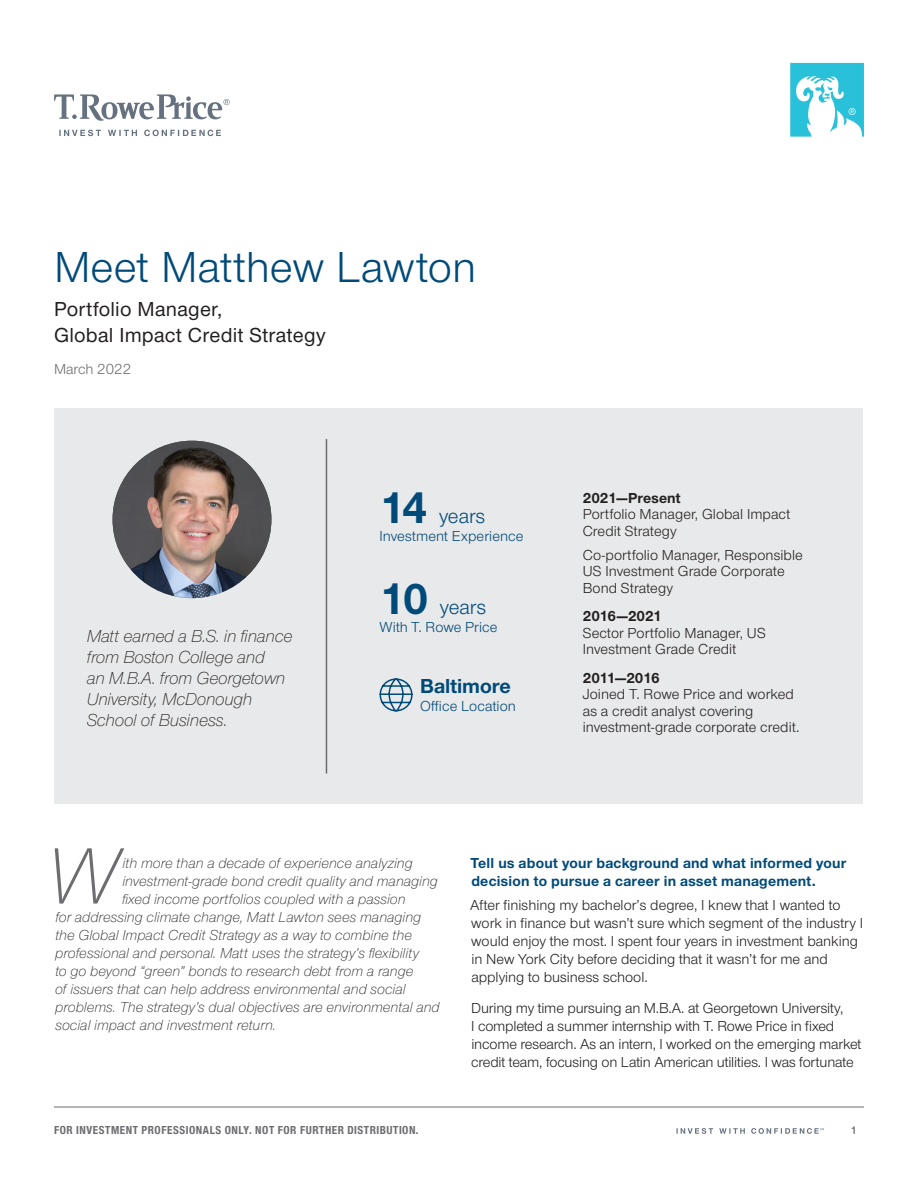
<style>
.page{position:relative;width:918px;height:1188px;background:#fff}
.page>*{position:absolute;margin:0;border:0;box-sizing:border-box;transform-origin:0 0}
.t1{font:italic 300 82.8px "Nimbus Sans Novus";color:#6c6d70}
.t2{font:45px "Nimbus Sans Novus";letter-spacing:.005em;color:#004a79}
.t3{font:500 21px/25.5px "Nimbus Sans Novus";letter-spacing:.01em;color:#231f20}
.t4{font:21px "Nimbus Sans Novus";color:#004a79}
.t5{font:700 21px "Nimbus Sans Novus";color:#004a79}
.t6{font:italic 300 18px/21px "Nimbus Sans Novus";letter-spacing:-.01em;color:#231f20}
.t7{font:15px/18px "Nimbus Sans Novus";color:#231f20}
.t8{font:italic 300 15px "Nimbus Sans Novus";color:#231f20}
.t9{font:700 15px/18px "Nimbus Sans Novus";letter-spacing:.015em;color:#004a79}
.t10{font:15px "Nimbus Sans Novus";letter-spacing:.005em;color:#004a79}
.t11{font:700 15px "Nimbus Sans Novus";color:#231f20}
.t12{font:15px "Nimbus Sans Novus";color:#6c6d70}
.t13{font:700 15px "Nimbus Sans Novus";letter-spacing:-.035em;color:#231f20}
.t14{font:700 12px "Nimbus Sans Novus Cond";letter-spacing:.04em;color:#6c6d70}
.t15{font:600 11.25px "Nimbus Sans Novus";color:#6c6d70}
.s1{font-weight:700;font-size:45px}
</style>
<div class="page">
<svg style="left:790px;top:63px;width:74px;height:74px"></svg>
<hr style="left:54px;top:1107px;width:810px;height:1px;background:#6c6d70">
<svg style="left:59px;top:130px;width:162px;height:6px"></svg>
<svg style="left:54px;top:94px;width:176px;height:27px"></svg>
<div style="left:55px;top:408px;width:808px;height:396px;background:#e8e9ea"></div>
<hr style="left:326px;top:439px;width:1px;height:335px;background:#6c6d70">
<img style="left:113px;top:441px;width:158px;height:157px">
<svg style="left:379px;top:678px;width:34px;height:34px"></svg>
<svg style="left:677px;top:1128px;width:147px;height:6px"></svg>
<h2 class="t2" style="left:54px;top:238px;width:424px">Meet Matthew Lawton</h2>
<h3 class="t3" style="left:54px;top:296px;width:273px">Portfolio Manager,<br>Global Impact Credit Strategy</h3>
<p class="t12" style="left:54px;top:359px;width:79px">March 2022</p>
<p class="t6" style="left:87px;top:625px;width:207px">Matt earned a B.S. in finance from Boston College and<br>an M.B.A. from Georgetown<br>University, McDonough<br>School of Business.</p>
<h3 class="t4" style="left:380px;top:502px;width:107px"><span class="s1">14</span> years</h3>
<p class="t10" style="left:380px;top:527px;width:145px">Investment Experience</p>
<h3 class="t4" style="left:380px;top:593px;width:108px"><span class="s1">10</span> years</h3>
<p class="t10" style="left:380px;top:618px;width:119px">With T. Rowe Price</p>
<h3 class="t5" style="left:420px;top:671px;width:92px">Baltimore</h3>
<p class="t10" style="left:420px;top:697px;width:97px">Office Location</p>
<p class="t11" style="left:583px;top:487px;width:99px">2021—Present</p>
<p class="t7" style="left:583px;top:505px;width:209px;line-height:16.5px">Portfolio Manager, Global Impact<br>Credit Strategy</p>
<p class="t7" style="left:583px;top:546px;width:222px;line-height:16.5px">Co‑portfolio Manager, Responsible<br>US Investment Grade Corporate<br>Bond Strategy</p>
<p class="t11" style="left:583px;top:606px;width:81px">2016—2021</p>
<p class="t7" style="left:583px;top:624px;width:185px;line-height:16.5px">Sector Portfolio Manager, US<br>Investment Grade Credit</p>
<p class="t13" style="left:583px;top:667px;width:78px">2011—2016</p>
<p class="t7" style="left:583px;top:685px;width:218px;line-height:16.5px">Joined T. Rowe Price and worked as a credit analyst covering investment‑grade corporate credit.</p>
<h1 class="t1" style="left:46px;top:821px;width:74px">W</h1>
<p class="t8" style="left:122px;top:853px;width:292px">ith more than a decade of experience analyzing</p>
<p class="t8" style="left:122px;top:871px;width:317px">investment‑grade bond credit quality and managing</p>
<p class="t8" style="left:122px;top:889px;width:285px">fixed income portfolios coupled with a passion</p>
<p class="t8" style="left:55px;top:907px;width:367px">for addressing climate change, Matt Lawton sees managing</p>
<p class="t8" style="left:55px;top:925px;width:358px">the Global Impact Credit Strategy as a way to combine the</p>
<p class="t8" style="left:55px;top:943px;width:365px">professional and personal. Matt uses the strategy’s flexibility</p>
<p class="t8" style="left:55px;top:961px;width:360px">to go beyond “green” bonds to research debt from a range</p>
<p class="t8" style="left:55px;top:979px;width:352px">of issuers that can help address environmental and social</p>
<p class="t8" style="left:55px;top:997px;width:386px">problems. The strategy’s dual objectives are environmental and</p>
<p class="t8" style="left:55px;top:1015px;width:222px">social impact and investment return.</p>
<p class="t14" style="left:54px;top:1122px;width:366px">FOR INVESTMENT PROFESSIONALS ONLY. NOT FOR FURTHER DISTRIBUTION.</p>
<p class="t9" style="left:471px;top:853px;width:377px">Tell us about your background and what informed your decision to pursue a career in asset management.</p>
<p class="t7" style="left:470px;top:895px;width:394px">After finishing my bachelor’s degree, I knew that I wanted to work in finance but wasn’t sure which segment of the industry I would enjoy the most. I spent four years in investment banking in New York City before deciding that it wasn’t for me and applying to business school.</p>
<p class="t7" style="left:471px;top:999px;width:392px">During my time pursuing an M.B.A. at Georgetown University,<br>I completed a summer internship with T. Rowe Price in fixed income research. As an intern, I worked on the emerging market credit team, focusing on Latin American utilities. I was fortunate</p>
<p class="t15" style="left:851px;top:1123px;width:7px">1</p>
</div>
